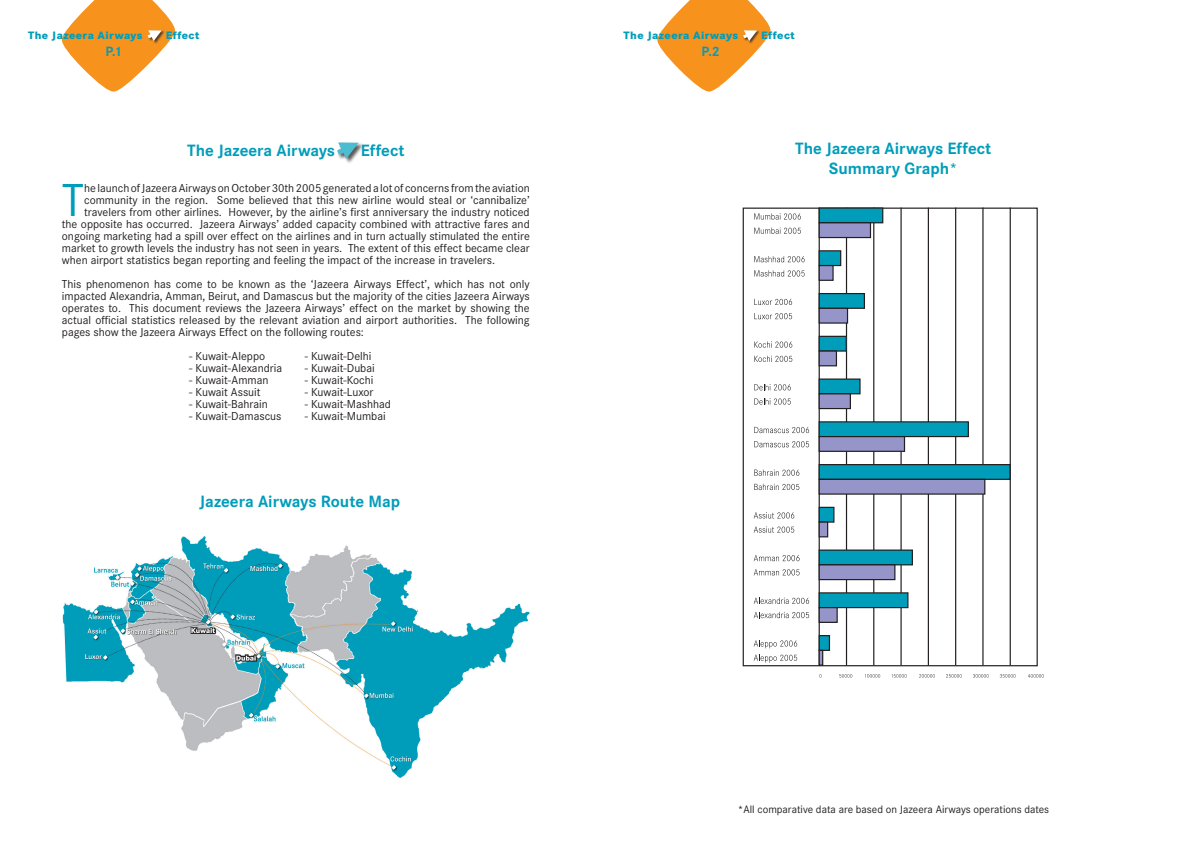
<style>
.page{position:relative;width:1191px;height:842px;background:#fff}
.page>*{position:absolute;margin:0;border:0;box-sizing:border-box;transform-origin:0 0}
.t1{font:48px "Corporate S";color:#009dba}
.t2{font:700 17px/20.4px "Corporate S";color:#009dba;text-align:center}
.t3{font:700 14px "Corporate S";color:#009dba}
.t4{font:12px/12px "Corporate S";color:#231f20;text-align:justify}
.t5{font:11.2px "Corporate S";color:#231f20}
.t6{font:800 11.1px "Corporate S";letter-spacing:.04em;color:#009dba}
</style>
<div class="page">
<svg style="left:62px;top:0;width:113px;height:92px"></svg>
<div style="left:337px;top:142px;width:27px;height:23px;background:#231f20;opacity:.75"></div>
<svg style="left:337px;top:142px;width:21px;height:17px"></svg>
<svg style="left:657px;top:0;width:113px;height:92px"></svg>
<img style="left:62px;top:536px;width:468px;height:242px">
<svg style="left:839px;top:674px;width:13px;height:4px"></svg>
<svg style="left:865px;top:674px;width:15px;height:4px"></svg>
<svg style="left:891px;top:674px;width:15px;height:4px"></svg>
<svg style="left:919px;top:674px;width:16px;height:4px"></svg>
<svg style="left:946px;top:674px;width:15px;height:4px"></svg>
<svg style="left:973px;top:674px;width:15px;height:4px"></svg>
<svg style="left:999px;top:674px;width:16px;height:4px"></svg>
<svg style="left:1028px;top:674px;width:15px;height:4px"></svg>
<div style="left:742px;top:208px;width:295px;height:458px;border:1px solid #231f20"></div>
<hr style="left:818px;top:208px;width:2px;height:457px;background:#231f20">
<hr style="left:846px;top:208px;width:1px;height:457px;background:#231f20">
<hr style="left:900px;top:208px;width:1px;height:457px;background:#231f20">
<hr style="left:873px;top:208px;width:1px;height:457px;background:#231f20">
<hr style="left:955px;top:208px;width:1px;height:457px;background:#231f20">
<hr style="left:927px;top:208px;width:2px;height:457px;background:#231f20">
<hr style="left:982px;top:208px;width:1px;height:457px;background:#231f20">
<hr style="left:1009px;top:208px;width:1px;height:457px;background:#231f20">
<div style="left:819px;top:208px;width:63px;height:15px;background:#009dba"></div>
<div style="left:818px;top:207px;width:65px;height:16px;border:1px solid #231f20"></div>
<div style="left:819px;top:223px;width:51px;height:15px;background:#9695c9"></div>
<div style="left:818px;top:222px;width:53px;height:16px;border:1px solid #231f20"></div>
<div style="left:819px;top:251px;width:21px;height:15px;background:#009dba"></div>
<div style="left:818px;top:250px;width:23px;height:16px;border:1px solid #231f20"></div>
<div style="left:819px;top:266px;width:14px;height:14px;background:#9695c9"></div>
<div style="left:818px;top:265px;width:15px;height:16px;border:1px solid #231f20"></div>
<div style="left:819px;top:294px;width:45px;height:14px;background:#009dba"></div>
<div style="left:818px;top:293px;width:47px;height:16px;border:1px solid #231f20"></div>
<div style="left:819px;top:308px;width:28px;height:15px;background:#9695c9"></div>
<div style="left:818px;top:308px;width:30px;height:16px;border:1px solid #231f20"></div>
<div style="left:819px;top:336px;width:27px;height:15px;background:#009dba"></div>
<div style="left:818px;top:336px;width:29px;height:16px;border:1px solid #231f20"></div>
<div style="left:819px;top:351px;width:17px;height:15px;background:#9695c9"></div>
<div style="left:818px;top:350px;width:19px;height:16px;border:1px solid #231f20"></div>
<div style="left:819px;top:379px;width:41px;height:15px;background:#009dba"></div>
<div style="left:818px;top:378px;width:42px;height:16px;border:1px solid #231f20"></div>
<div style="left:819px;top:394px;width:31px;height:15px;background:#9695c9"></div>
<div style="left:818px;top:393px;width:33px;height:16px;border:1px solid #231f20"></div>
<div style="left:819px;top:422px;width:149px;height:15px;background:#009dba"></div>
<div style="left:818px;top:421px;width:151px;height:16px;border:1px solid #231f20"></div>
<div style="left:819px;top:437px;width:85px;height:14px;background:#9695c9"></div>
<div style="left:818px;top:436px;width:87px;height:16px;border:1px solid #231f20"></div>
<div style="left:819px;top:465px;width:191px;height:14px;background:#009dba"></div>
<div style="left:818px;top:464px;width:192px;height:16px;border:1px solid #231f20"></div>
<div style="left:819px;top:479px;width:165px;height:15px;background:#9695c9"></div>
<div style="left:818px;top:479px;width:167px;height:16px;border:1px solid #231f20"></div>
<div style="left:819px;top:507px;width:15px;height:15px;background:#009dba"></div>
<div style="left:818px;top:507px;width:16px;height:16px;border:1px solid #231f20"></div>
<div style="left:819px;top:522px;width:8px;height:15px;background:#9695c9"></div>
<div style="left:818px;top:521px;width:10px;height:16px;border:1px solid #231f20"></div>
<div style="left:819px;top:550px;width:93px;height:15px;background:#009dba"></div>
<div style="left:818px;top:549px;width:95px;height:16px;border:1px solid #231f20"></div>
<div style="left:819px;top:565px;width:76px;height:15px;background:#9695c9"></div>
<div style="left:818px;top:564px;width:77px;height:16px;border:1px solid #231f20"></div>
<div style="left:819px;top:593px;width:89px;height:15px;background:#009dba"></div>
<div style="left:818px;top:592px;width:90px;height:16px;border:1px solid #231f20"></div>
<div style="left:819px;top:608px;width:18px;height:14px;background:#9695c9"></div>
<div style="left:818px;top:607px;width:19px;height:16px;border:1px solid #231f20"></div>
<div style="left:819px;top:636px;width:10px;height:14px;background:#009dba"></div>
<div style="left:818px;top:635px;width:12px;height:16px;border:1px solid #231f20"></div>
<hr style="left:819px;top:650px;width:3px;height:15px;background:#9695c9">
<div style="left:818px;top:650px;width:5px;height:16px;border:1px solid #231f20"></div>
<svg style="left:754px;top:213px;width:47px;height:7px"></svg>
<svg style="left:754px;top:228px;width:47px;height:6px"></svg>
<svg style="left:754px;top:256px;width:50px;height:6px"></svg>
<svg style="left:754px;top:270px;width:50px;height:7px"></svg>
<svg style="left:754px;top:299px;width:38px;height:6px"></svg>
<svg style="left:754px;top:313px;width:38px;height:6px"></svg>
<svg style="left:754px;top:341px;width:38px;height:7px"></svg>
<svg style="left:754px;top:356px;width:38px;height:6px"></svg>
<svg style="left:754px;top:384px;width:37px;height:6px"></svg>
<svg style="left:754px;top:398px;width:37px;height:7px"></svg>
<svg style="left:754px;top:427px;width:55px;height:6px"></svg>
<svg style="left:754px;top:441px;width:55px;height:6px"></svg>
<svg style="left:754px;top:469px;width:45px;height:7px"></svg>
<svg style="left:754px;top:484px;width:45px;height:6px"></svg>
<svg style="left:754px;top:512px;width:40px;height:6px"></svg>
<svg style="left:753px;top:526px;width:41px;height:7px"></svg>
<svg style="left:753px;top:555px;width:46px;height:6px"></svg>
<svg style="left:753px;top:569px;width:46px;height:6px"></svg>
<svg style="left:753px;top:598px;width:56px;height:6px"></svg>
<svg style="left:753px;top:612px;width:56px;height:6px"></svg>
<svg style="left:753px;top:640px;width:44px;height:8px"></svg>
<svg style="left:753px;top:654px;width:44px;height:9px"></svg>
<p class="t6" style="left:28px;top:29px;width:116px">The Jazeera Airways</p>
<p class="t6" style="left:166px;top:29px;width:35px">Effect</p>
<p class="t3" style="left:105px;top:43px;width:18px">P.1</p>
<h2 class="t2" style="left:187px;top:140px;width:150px">The Jazeera Airways</h2>
<h2 class="t2" style="left:361px;top:140px;width:45px">Effect</h2>
<h1 class="t1" style="left:62px;top:173px;width:24px">T</h1>
<p class="t4" style="left:84px;top:182px;width:447px">he launch of Jazeera Airways on October 30th 2005 generated a lot of concerns from the aviation</p>
<p class="t4" style="left:84px;top:194px;width:447px">community in the region. Some believed that this new airline would steal or ‘cannibalize’</p>
<p class="t4" style="left:84px;top:206px;width:447px">travelers from other airlines. However, by the airline’s first anniversary the industry noticed</p>
<p class="t4" style="left:62px;top:218px;width:469px">the opposite has occurred. Jazeera Airways’ added capacity combined with attractive fares and</p>
<p class="t4" style="left:62px;top:230px;width:469px">ongoing marketing had a spill over effect on the airlines and in turn actually stimulated the entire</p>
<p class="t4" style="left:62px;top:242px;width:469px">market to growth levels the industry has not seen in years. The extent of this effect became clear</p>
<p class="t4" style="left:62px;top:254px;width:435px">when airport statistics began reporting and feeling the impact of the increase in travelers.</p>
<p class="t4" style="left:62px;top:278px;width:469px">This phenomenon has come to be known as the ‘Jazeera Airways Effect’, which has not only impacted Alexandria, Amman, Beirut, and Damascus but the majority of the cities Jazeera Airways operates to. This document reviews the Jazeera Airways’ effect on the market by showing the actual official statistics released by the relevant aviation and airport authorities. The following pages show the Jazeera Airways Effect on the following routes:</p>
<p class="t4" style="left:189px;top:350px;width:77px">- Kuwait-Aleppo</p>
<p class="t4" style="left:189px;top:362px;width:94px">- Kuwait-Alexandria</p>
<p class="t4" style="left:189px;top:374px;width:81px">- Kuwait-Amman</p>
<p class="t4" style="left:189px;top:386px;width:73px">- Kuwait Assuit</p>
<p class="t4" style="left:189px;top:398px;width:80px">- Kuwait-Bahrain</p>
<p class="t4" style="left:189px;top:410px;width:94px">- Kuwait-Damascus</p>
<p class="t4" style="left:305px;top:350px;width:68px">- Kuwait-Delhi</p>
<p class="t4" style="left:305px;top:362px;width:71px">- Kuwait-Dubai</p>
<p class="t4" style="left:305px;top:374px;width:70px">- Kuwait-Kochi</p>
<p class="t4" style="left:305px;top:386px;width:70px">- Kuwait-Luxor</p>
<p class="t4" style="left:305px;top:398px;width:88px">- Kuwait-Mashhad</p>
<p class="t4" style="left:305px;top:410px;width:82px">- Kuwait-Mumbai</p>
<h2 class="t2" style="left:200px;top:491px;width:202px">Jazeera Airways Route Map</h2>
<p class="t6" style="left:623px;top:29px;width:116px">The Jazeera Airways</p>
<p class="t6" style="left:761px;top:29px;width:35px">Effect</p>
<p class="t3" style="left:701px;top:43px;width:20px">P.2</p>
<h2 class="t2" style="left:795px;top:138px;width:198px">The Jazeera Airways Effect<br>Summary Graph*</h2>
<p class="t5" style="left:738px;top:803px;width:313px">*All comparative data are based on Jazeera Airways operations dates</p>
</div>
